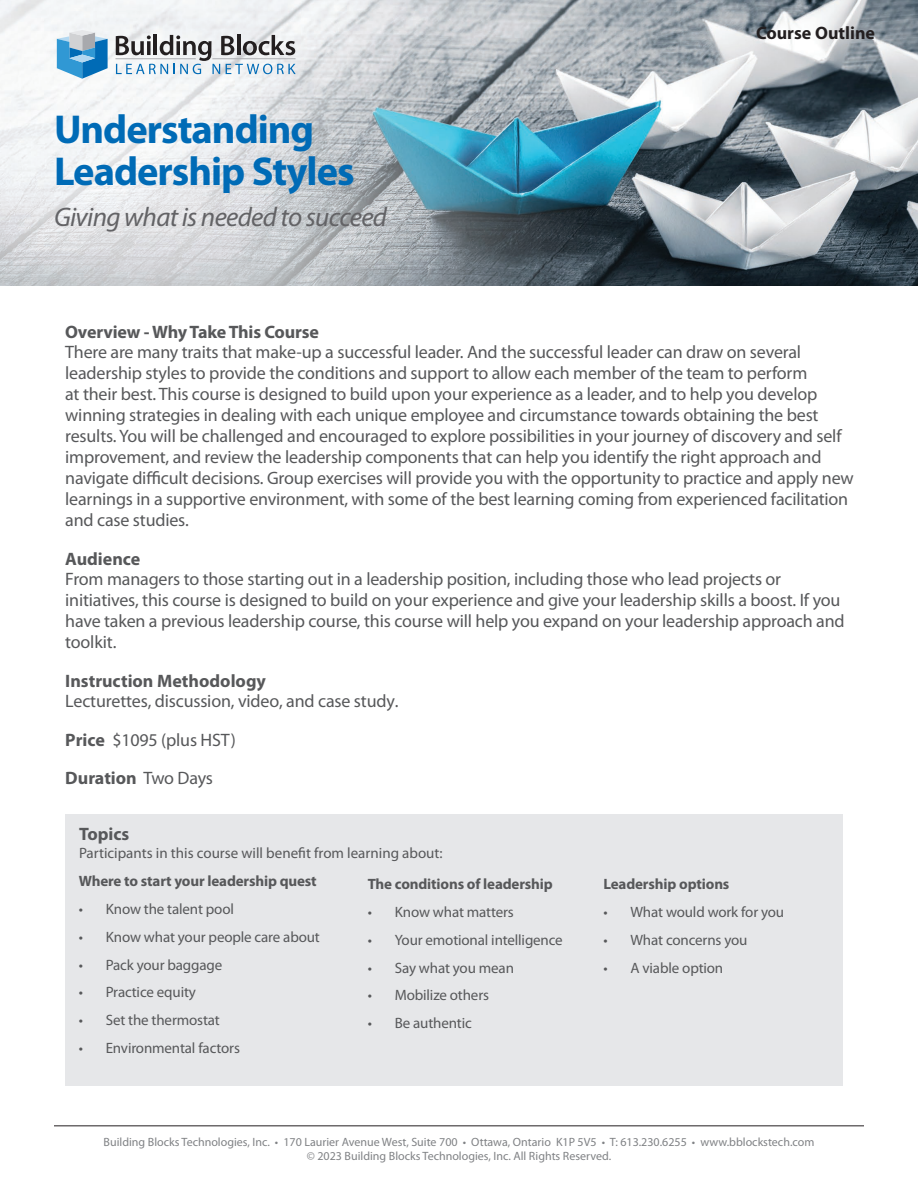
<style>
.page{position:relative;width:918px;height:1188px;background:#fff}
.page>*{position:absolute;margin:0;border:0;box-sizing:border-box;transform-origin:0 0}
.t1{font:700 40.5px/42px "Myriad Pro";letter-spacing:-.025em;color:#006bb6}
.t2{font:italic 27px "Myriad Pro";letter-spacing:-.025em;color:#636366}
.t3{font:18px/21px "Myriad Pro";letter-spacing:-.01em;color:#57585a}
.t4{font:700 18px "Myriad Pro";color:#57585a}
.t5{font:700 18px "Myriad Pro";color:#231f20}
.t6{font:15px "Myriad Pro";letter-spacing:-.01em;color:#57585a}
.t7{font:700 15px "Myriad Pro";letter-spacing:-.01em;color:#57585a}
.t8{font:12px/13.5px "Myriad Pro";color:#808285;text-align:center}
.s1{font-weight:700}
</style>
<div class="page">
<img style="left:0;top:0;width:918px;height:285px">
<svg style="left:57px;top:30px;width:51px;height:49px"></svg>
<svg style="left:116px;top:35px;width:180px;height:39px"></svg>
<hr style="left:115px;top:58px;width:81px;height:1px;background:#a8a9ad">
<hr style="left:212px;top:58px;width:84px;height:1px;background:#a8a9ad">
<hr style="left:54px;top:1126px;width:810px;height:1px;background:#231f20">
<div style="left:65px;top:814px;width:778px;height:272px;background:#e6e7e9"></div>
<h1 class="t1" style="left:54px;top:107px;width:302px">Understanding<br>Leadership Styles</h1>
<h2 class="t2" style="left:54px;top:200px;width:335px">Giving what is needed to succeed</h2>
<p class="t5" style="left:756px;top:21px;width:121px">Course Outline</p>
<p class="t4" style="left:65px;top:320px;width:255px">Overview - Why Take This Course</p>
<p class="t3" style="left:65px;top:342px;width:790px">There are many traits that make-up a successful leader. And the successful leader can draw on several leadership styles to provide the conditions and support to allow each member of the team to perform<br>at their best. This course is designed to build upon your experience as a leader, and to help you develop winning strategies in dealing with each unique employee and circumstance towards obtaining the best results. You will be challenged and encouraged to explore possibilities in your journey of discovery and self improvement, and review the leadership components that can help you identify the right approach and navigate difficult decisions. Group exercises will provide you with the opportunity to practice and apply new learnings in a supportive environment, with some of the best learning coming from experienced facilitation and case studies.</p>
<p class="t4" style="left:65px;top:547px;width:77px">Audience</p>
<p class="t3" style="left:65px;top:569px;width:781px">From managers to those starting out in a leadership position, including those who lead projects or initiatives, this course is designed to build on your experience and give your leadership skills a boost. If you have taken a previous leadership course, this course will help you expand on your leadership approach and toolkit.</p>
<p class="t4" style="left:65px;top:669px;width:202px">Instruction Methodology</p>
<p class="t3" style="left:65px;top:682px;width:335px;line-height:38.1px">Lecturettes, discussion, video, and case study.<br><span class="s1">Price</span> $1095 (plus HST)<br><span class="s1">Duration</span> Two Days</p>
<p class="t4" style="left:79px;top:822px;width:52px">Topics</p>
<p class="t6" style="left:79px;top:844px;width:365px">Participants in this course will benefit from learning about:</p>
<p class="t7" style="left:368px;top:874px;width:187px">The conditions of leadership</p>
<p class="t6" style="left:368px;top:903px;width:148px">• Know what matters</p>
<p class="t6" style="left:368px;top:931px;width:197px">• Your emotional intelligence</p>
<p class="t6" style="left:368px;top:958px;width:148px">• Say what you mean</p>
<p class="t6" style="left:368px;top:986px;width:123px">• Mobilize others</p>
<p class="t6" style="left:368px;top:1014px;width:105px">• Be authentic</p>
<p class="t7" style="left:79px;top:871px;width:240px">Where to start your leadership quest</p>
<p class="t6" style="left:79px;top:900px;width:157px">• Know the talent pool</p>
<p class="t6" style="left:79px;top:928px;width:243px">• Know what your people care about</p>
<p class="t6" style="left:79px;top:955px;width:145px">• Pack your baggage</p>
<p class="t6" style="left:79px;top:983px;width:119px">• Practice equity</p>
<p class="t6" style="left:79px;top:1011px;width:143px">• Set the thermostat</p>
<p class="t6" style="left:79px;top:1039px;width:163px">• Environmental factors</p>
<p class="t7" style="left:604px;top:874px;width:127px">Leadership options</p>
<p class="t6" style="left:604px;top:903px;width:182px">• What would work for you</p>
<p class="t6" style="left:604px;top:931px;width:146px">• What concerns you</p>
<p class="t6" style="left:604px;top:958px;width:121px">• A viable option</p>
<p class="t8" style="left:104px;top:1136px;width:712px">Building Blocks Technologies, Inc. • 170 Laurier Avenue West, Suite 700 • Ottawa, Ontario K1P 5V5 • T: 613.230.6255 • www.bblockstech.com © 2023 Building Blocks Technologies, Inc. All Rights Reserved.</p>
</div>
